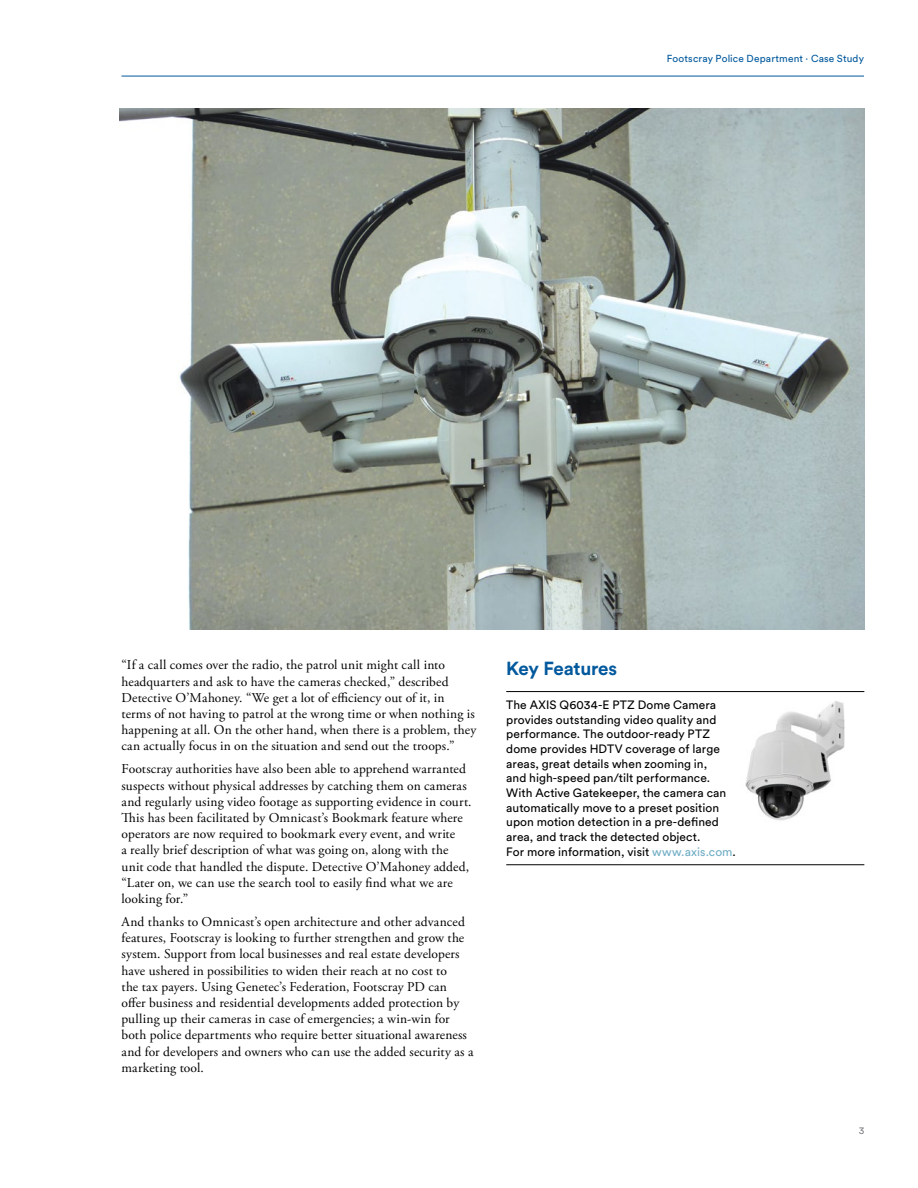
<style>
.page{position:relative;width:918px;height:1188px;background:#fff}
.page>*{position:absolute;margin:0;border:0;box-sizing:border-box;transform-origin:0 0}
.t1{font:700 18.75px "Circular Pro";letter-spacing:-.015em;color:#00589d}
.t2{font:13.5px/16.2px "Adobe Garamond Pro";letter-spacing:.01em;color:#000}
.t3{font:12px/14.7px "Circular Pro";letter-spacing:.005em;color:#000}
.t4{font:10.2px "Circular Pro";letter-spacing:.015em;color:#00589d}
.t5{font:10.2px "Circular Pro";color:#808285}
.s1{color:#70aec5}
</style>
<div class="page">
<img style="left:120px;top:108px;width:744px;height:522px">
<hr style="left:506px;top:691px;width:358px;height:1px;background:#000">
<hr style="left:506px;top:864px;width:358px;height:1px;background:#000">
<img style="left:745px;top:701px;width:100px;height:120px">
<hr style="left:122px;top:76px;width:742px;height:1px;background:#00589d">
<p class="t4" style="left:667px;top:52px;width:199px">Footscray Police Department · Case Study</p>
<p class="t2" style="left:122px;top:658px;width:356px">“If a call comes over the radio, the patrol unit might call into headquarters and ask to have the cameras checked,” described Detective O’Mahoney. “We get a lot of efficiency out of it, in terms of not having to patrol at the wrong time or when nothing is happening at all. On the other hand, when there is a problem, they can actually focus in on the situation and send out the troops.”</p>
<p class="t2" style="left:122px;top:761px;width:352px">Footscray authorities have also been able to apprehend warranted suspects without physical addresses by catching them on cameras and regularly using video footage as supporting evidence in court.<br>This has been facilitated by Omnicast’s Bookmark feature where operators are now required to bookmark every event, and write<br>a really brief description of what was going on, along with the unit code that handled the dispute. Detective O’Mahoney added, “Later on, we can use the search tool to easily find what we are looking for.”</p>
<p class="t2" style="left:122px;top:914px;width:353px">And thanks to Omnicast’s open architecture and other advanced features, Footscray is looking to further strengthen and grow the system. Support from local businesses and real estate developers have ushered in possibilities to widen their reach at no cost to<br>the tax payers. Using Genetec’s Federation, Footscray PD can offer business and residential developments added protection by pulling up their cameras in case of emergencies; a win-win for both police departments who require better situational awareness and for developers and owners who can use the added security as a marketing tool.</p>
<h1 class="t1" style="left:506px;top:655px;width:112px">Key Features</h1>
<p class="t3" style="left:506px;top:697px;width:231px">The AXIS Q6034-E PTZ Dome Camera provides outstanding video quality and performance. The outdoor-ready PTZ dome provides HDTV coverage of large areas, great details when zooming in,<br>and high-speed pan/tilt performance.<br>With Active Gatekeeper, the camera can automatically move to a preset position upon motion detection in a pre-defined area, and track the detected object.<br>For more information, visit <span class="s1">www.axis.com</span>.</p>
<p class="t5" style="left:859px;top:1124px;width:7px">3</p>
</div>
